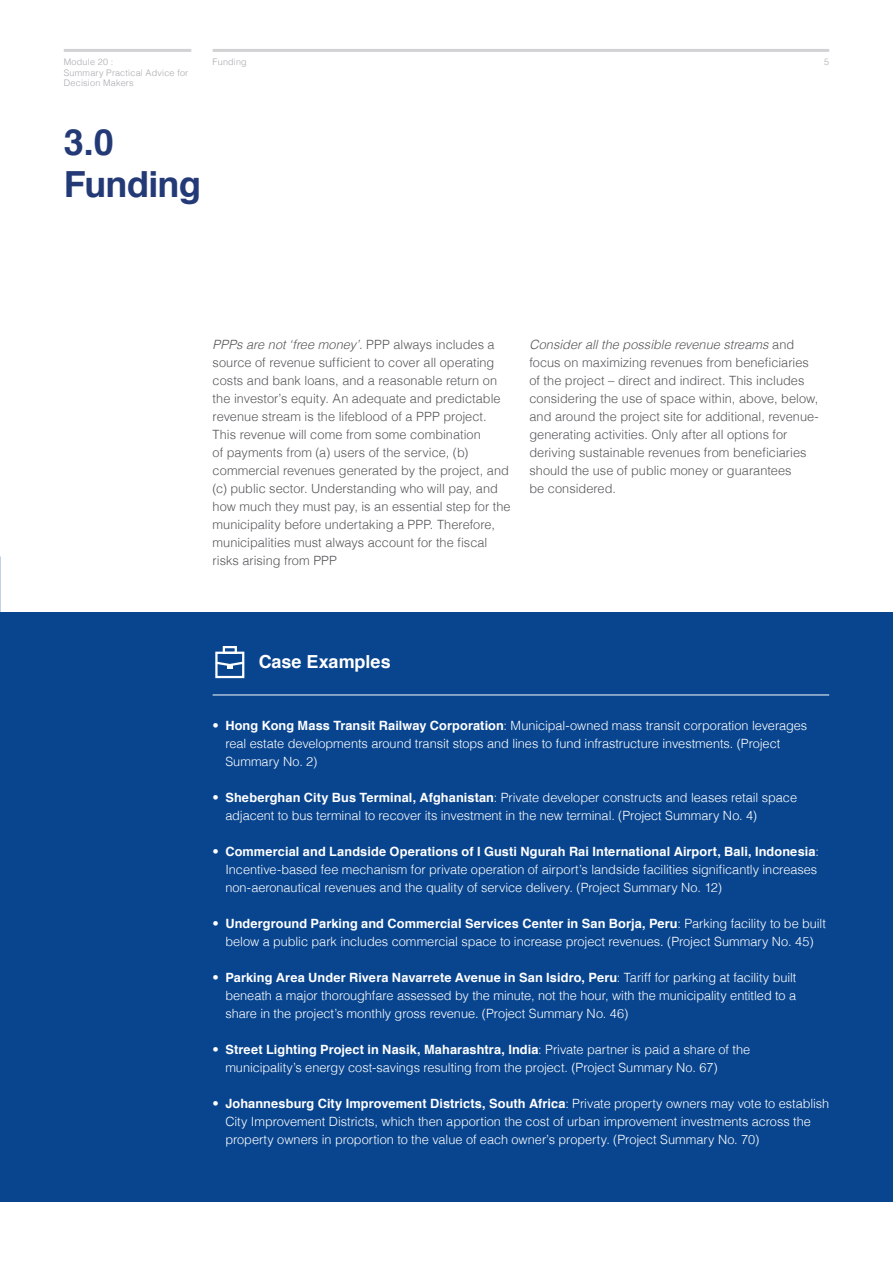
<style>
.page{position:relative;width:893px;height:1263px;background:#fff}
.page>*{position:absolute;margin:0;border:0;box-sizing:border-box;transform-origin:0 0}
.t1{font:700 36px "Helvetica";letter-spacing:-.02em;color:#243a77}
.t2{font:700 18px "Helvetica";color:#fff}
.t3{font:300 12.75px/18px "Helvetica";color:#fff}
.Body_Text{font:300 12.75px/18px "Helvetica";color:#57585a}
.t4{font:300 9px/10.5px "Helvetica";letter-spacing:.025em;color:#a8a9ad}
.s1{font-style:italic}
.s2{font-weight:700}
</style>
<div class="page">
<hr style="left:64px;top:49px;width:127px;height:3px;background:#d1d2d4">
<hr style="left:213px;top:49px;width:616px;height:3px;background:#d1d2d4">
<div style="left:0;top:612px;width:893px;height:589px;background:#09458e"></div>
<hr style="left:213px;top:695px;width:616px;height:1px;background:#fff">
<div style="left:215px;top:652px;width:29px;height:26px;border:2px solid #fff"></div>
<div style="left:223px;top:646px;width:14px;height:8px;border:2px solid #fff"></div>
<svg style="left:215px;top:660px;width:30px;height:9px"></svg>
<p class="t4" style="left:64px;top:56px;width:126px">Module 20 :<br>Summary Practical Advice for<br>Decision Makers</p>
<p class="t4" style="left:824px;top:56px;width:7px">5</p>
<p class="t4" style="left:213px;top:56px;width:36px">Funding</p>
<p class="t1" style="left:64px;top:113px;width:52px">3.0</p>
<p class="t1" style="left:64px;top:155px;width:139px">Funding</p>
<p class="Body_Text" style="left:213px;top:334px;width:300px"><span class="s1">PPPs are not ‘free money’</span>. PPP always includes a source of revenue sufficient to cover all operating costs and bank loans, and a reasonable return on the investor’s equity. An adequate and predictable revenue stream is the lifeblood of a PPP project.<br>This revenue will come from some combination<br>of payments from (a) users of the service, (b) commercial revenues generated by the project, and (c) public sector. Understanding who will pay, and how much they must pay, is an essential step for the municipality before undertaking a PPP. Therefore, municipalities must always account for the fiscal risks arising from PPP</p>
<p class="Body_Text" style="left:529px;top:334px;width:291px"><span class="s1">Consider all the possible revenue streams</span> and focus on maximizing revenues from beneficiaries of the project – direct and indirect. This includes considering the use of space within, above, below, and around the project site for additional, revenue&shy;generating activities. Only after all options for deriving sustainable revenues from beneficiaries should the use of public money or guarantees</p>
<p class="Body_Text" style="left:529px;top:478px;width:88px">be considered.</p>
<p class="t2" style="left:259px;top:647px;width:134px">Case Examples</p>
<p class="t3" style="left:225px;top:715px;width:583px;text-indent:-13px">• <span class="s2">Hong Kong Mass Transit Railway Corporation</span>: Municipal-owned mass transit corporation leverages real estate developments around transit stops and lines to fund infrastructure investments. (Project<br>Summary No. 2)</p>
<p class="t3" style="left:225px;top:787px;width:573px;text-indent:-13px">• <span class="s2">Sheberghan City Bus Terminal, Afghanistan</span>: Private developer constructs and leases retail space adjacent to bus terminal to recover its investment in the new terminal. (Project Summary No. 4)</p>
<p class="t3" style="left:225px;top:841px;width:595px;text-indent:-13px">• <span class="s2">Commercial and Landside Operations of I Gusti Ngurah Rai International Airport, Bali, Indonesia</span>:<br>Incentive-based fee mechanism for private operation of airport’s landside facilities significantly increases non-aeronautical revenues and the quality of service delivery. (Project Summary No. 12)</p>
<p class="t3" style="left:213px;top:913px;width:615px;text-align:center">• <span class="s2">Underground Parking and Commercial Services Center in San Borja, Peru</span>: Parking facility to be built below a public park includes commercial space to increase project revenues. (Project Summary No. 45)</p>
<p class="t3" style="left:225px;top:967px;width:573px;text-align:justify;text-indent:-13px">• <span class="s2">Parking Area Under Rivera Navarrete Avenue in San Isidro, Peru</span>: Tariff for parking at facility built beneath a major thoroughfare assessed by the minute, not the hour, with the municipality entitled to a share in the project’s monthly gross revenue. (Project Summary No. 46)</p>
<p class="t3" style="left:225px;top:1039px;width:526px;text-indent:-13px">• <span class="s2">Street Lighting Project in Nasik, Maharashtra, India</span>: Private partner is paid a share of the municipality’s energy cost-savings resulting from the project. (Project Summary No. 67)</p>
<p class="t3" style="left:225px;top:1093px;width:605px;text-indent:-13px">• <span class="s2">Johannesburg City Improvement Districts, South Africa</span>: Private property owners may vote to establish<br>City Improvement Districts, which then apportion the cost of urban improvement investments across the property owners in proportion to the value of each owner’s property. (Project Summary No. 70)</p>
</div>
